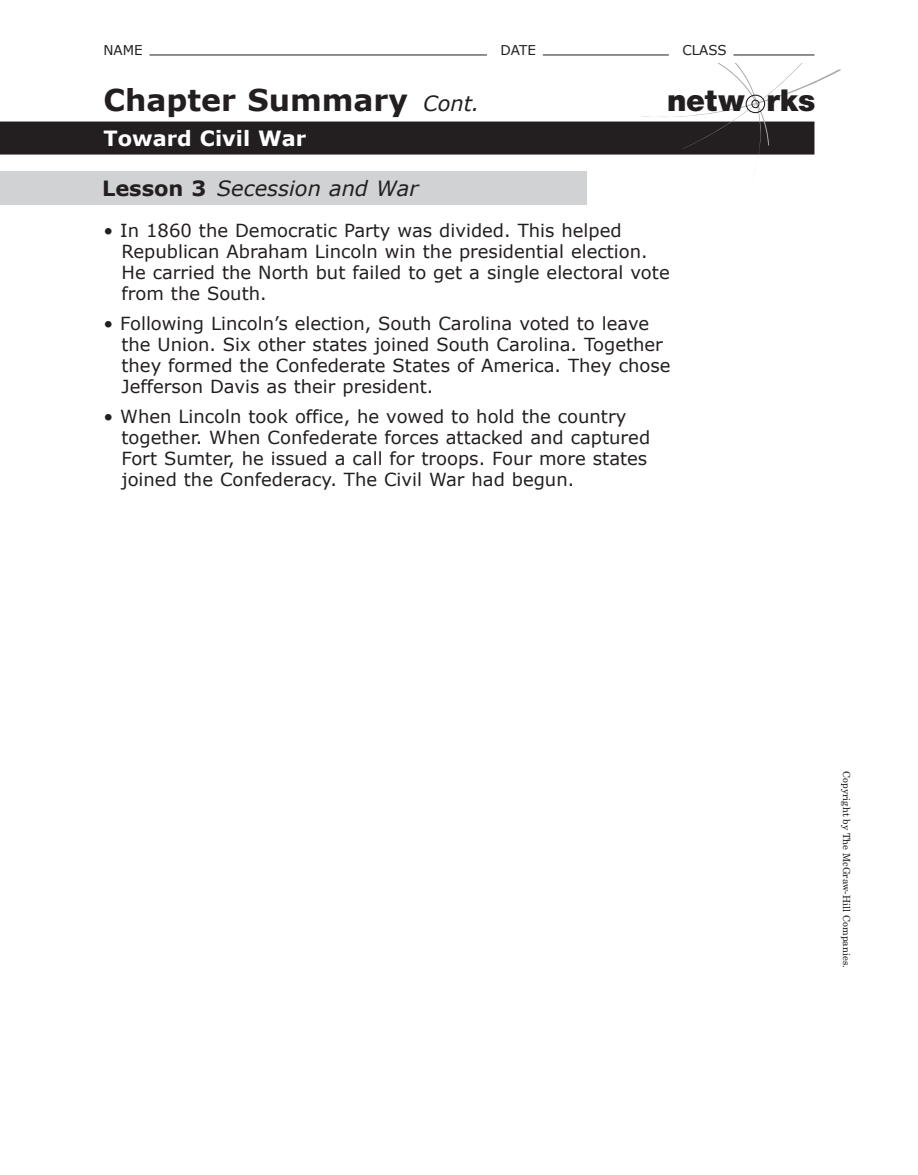
<style>
.page{position:relative;width:918px;height:1175px;background:#fff}
.page>*{position:absolute;margin:0;border:0;box-sizing:border-box;transform-origin:0 0}
.t1{font:900 30.15px "Helvetica Neue LT Std";color:#231f20}
.Asset_TitleA{font:700 30px "Verdana";color:#231f20}
.t2{font:italic 21px "Verdana";color:#231f20}
.t3{font:700 21px "Verdana";color:#fff}
.CS_BL_SAp6{font:18px/21px "Verdana";color:#231f20}
.t4{font:13.5px "Verdana";color:#231f20}
.t5{font:9.75px "New Century Schlbk LT Std";color:#231f20}
.s1{font-weight:400;font-style:italic;font-size:21px}
.s2{font-weight:700;font-style:normal}
</style>
<div class="page">
<hr style="left:149px;top:55px;width:338px;height:1px;background:#231f20">
<hr style="left:543px;top:55px;width:126px;height:1px;background:#231f20">
<hr style="left:734px;top:55px;width:80px;height:1px;background:#231f20">
<div style="left:0;top:122px;width:814px;height:32px;background:#231f20"></div>
<div style="left:0;top:171px;width:586px;height:33px;background:#d1d2d4"></div>
<svg style="left:640px;top:63px;width:202px;height:93px"></svg>
<p class="t4" style="left:104px;top:42px;width:41px">NAME</p>
<p class="t4" style="left:500px;top:42px;width:37px">DATE</p>
<p class="t4" style="left:682px;top:42px;width:46px">CLASS</p>
<p class="Asset_TitleA" style="left:104px;top:81px;width:378px">Chapter Summary <span class="s1">Cont.</span></p>
<p class="t3" style="left:104px;top:125px;width:204px">Toward Civil War</p>
<p class="t2" style="left:102px;top:175px;width:318px"><span class="s2">Lesson 3</span> Secession and War</p>
<h1 class="t1" style="left:667px;top:83px;width:150px">netw rks</h1>
<p class="CS_BL_SAp6" style="left:122px;top:220px;width:550px;text-indent:-18px">• In 1860 the Democratic Party was divided. This helped Republican Abraham Lincoln win the presidential election.<br>He carried the North but failed to get a single electoral vote from the South.</p>
<p class="CS_BL_SAp6" style="left:122px;top:313px;width:551px;text-indent:-18px">• Following Lincoln’s election, South Carolina voted to leave the Union. Six other states joined South Carolina. Together they formed the Confederate States of America. They chose Jefferson Davis as their president.</p>
<p class="CS_BL_SAp6" style="left:122px;top:406px;width:530px;text-indent:-18px">• When Lincoln took office, he vowed to hold the country together. When Confederate forces attacked and captured Fort Sumter, he issued a call for troops. Four more states joined the Confederacy. The Civil War had begun.</p>
<p class="t5" style="left:853px;top:771px;width:198px;rotate:90deg">Copyright by The McGraw-Hill Companies.</p>
</div>
